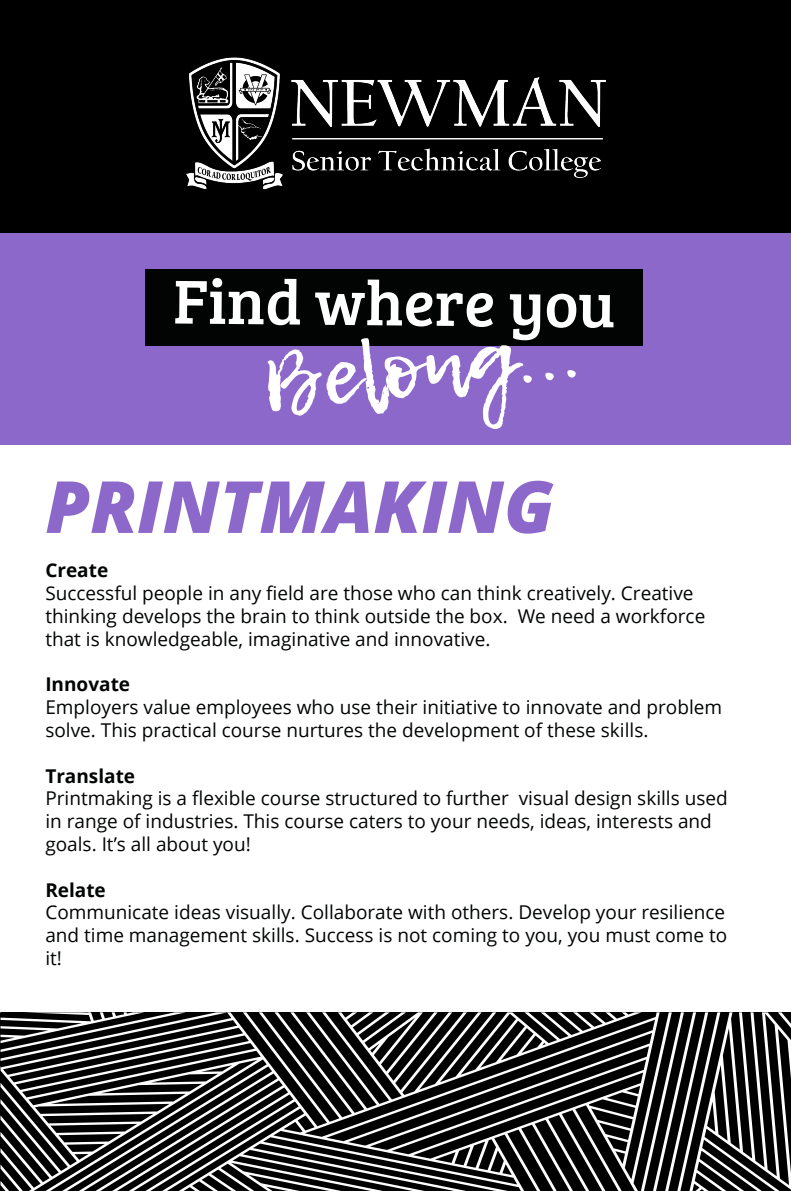
<style>
.page{position:relative;width:791px;height:1191px;background:#fff}
.page>*{position:absolute;margin:0;border:0;box-sizing:border-box;transform-origin:0 0}
.t1{font:80px "Lemon Tuesday";color:#fff;scale:1.18 1}
.t2{font:italic 800 72px "Open Sans";color:#8c68cb}
.t3{font:64px "Bree Serif";color:#fff}
.t4{font:19px/22.8px "Open Sans";color:#020404}
.t5{font:700 19px "Open Sans";color:#020404}
</style>
<div class="page">
<div style="left:0;top:0;width:790px;height:243px;background:#000"></div>
<div style="left:0;top:234px;width:791px;height:211px;background:#8c68cb"></div>
<img style="left:186px;top:57px;width:420px;height:133px">
<div style="left:146px;top:269px;width:497px;height:76px;background:#020404"></div>
<svg style="left:1px;top:1012px;width:790px;height:179px;fill:#000"></svg>
<svg style="left:1px;top:1012px;width:185px;height:40px"></svg>
<p class="t3" style="left:174px;top:253px;width:444px;rotate:1deg">Find where you</p>
<p class="t1" style="left:258px;top:339px;width:273px;rotate:-7deg">Belong...</p>
<p class="t2" style="left:45px;top:452px;width:510px">PRINTMAKING</p>
<p class="t5" style="left:45px;top:557px;width:64px">Create</p>
<p class="t4" style="left:45px;top:581px;width:661px">Successful people in any field are those who can think creatively. Creative thinking develops the brain to think outside the box. We need a workforce that is knowledgeable, imaginative and innovative.</p>
<p class="t5" style="left:45px;top:671px;width:86px">Innovate</p>
<p class="t4" style="left:45px;top:695px;width:678px">Employers value employees who use their initiative to innovate and problem solve. This practical course nurtures the development of these skills.</p>
<p class="t5" style="left:45px;top:762px;width:91px">Translate</p>
<p class="t4" style="left:45px;top:786px;width:684px">Printmaking is a flexible course structured to further visual design skills used in range of industries. This course caters to your needs, ideas, interests and goals. It’s all about you!</p>
<p class="t5" style="left:45px;top:876px;width:62px">Relate</p>
<p class="t4" style="left:45px;top:900px;width:683px;text-align:justify">Communicate ideas visually. Collaborate with others. Develop your resilience and time management skills. Success is not coming to you, you must come to it!</p>
</div>
